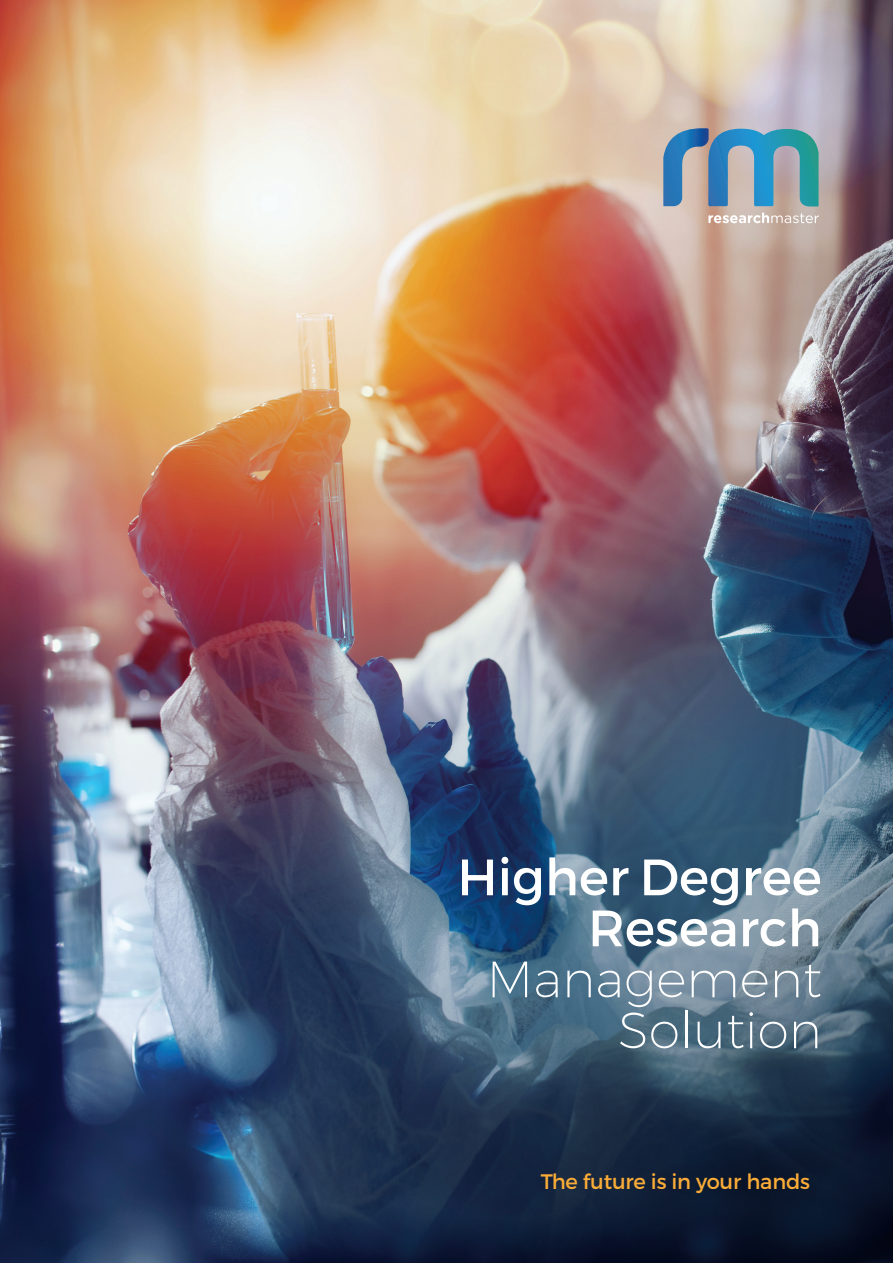
<style>
.page{position:relative;width:893px;height:1263px;background:#fff}
.page>*{position:absolute;margin:0;border:0;box-sizing:border-box;transform-origin:0 0}
.t1{font:51px/51px "Montserrat";color:#fff;text-align:right}
.t2{font:200 51px/51px "Montserrat";color:#fff;text-align:right}
.t3{font:21px "Montserrat";letter-spacing:-.01em;color:#faac38}
</style>
<div class="page">
<img style="left:0;top:0;width:893px;height:1263px">
<img style="left:162px;top:549px;width:731px;height:714px">
<svg style="left:708px;top:212px;width:111px;height:11px"></svg>
<img style="left:663px;top:128px;width:46px;height:78px">
<svg style="left:708px;top:129px;width:111px;height:77px"></svg>
<h1 class="t1" style="left:457px;top:851px;width:366px">Higher Degree<br>Research</h1>
<h1 class="t2" style="left:486px;top:952px;width:337px">Management<br>Solution</h1>
<p class="t3" style="left:541px;top:1168px;width:271px">The future is in your hands</p>
</div>
